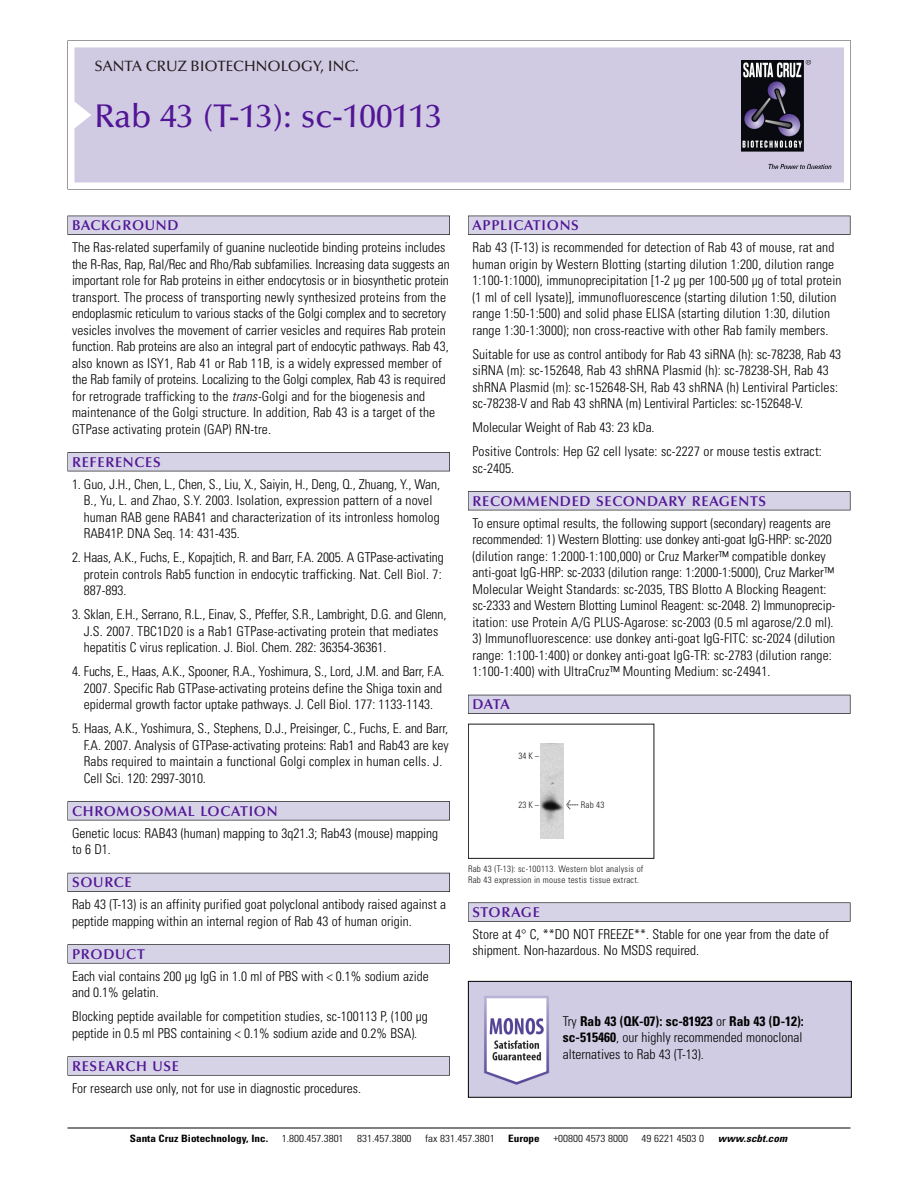
<style>
.page{position:relative;width:918px;height:1188px;background:#fff}
.page>*{position:absolute;margin:0;border:0;box-sizing:border-box;transform-origin:0 0}
.t1{font:500 33px "Optima";color:#511695}
.t2{font:500 15px "Optima";color:#231f20}
.t3{font:600 14.25px "Optima";letter-spacing:.05em;color:#511695}
.t4{font:300 condensed 13.5px/16.5px "Univers";color:#000}
.t5{font:300 condensed 10.2px "Univers";color:#000;scale:1.1 1}
.t6{font:700 condensed 10.2px "Univers";color:#000;scale:1.1 1}
.t7{font:italic 700 condensed 10.2px "Univers";letter-spacing:.005em;color:#000;scale:1.1 1}
.t8{font:9px/10.5px "Univers Condensed Light+FOZEPD";letter-spacing:.025em;color:#191919}
.s1{font-style:italic}
.s2{font-family:"Meta Plus Book Roman+KDNQLH";font-size:10.5px}
.s3{font-weight:700}
</style>
<div class="page">
<svg style="left:68px;top:40px;width:783px;height:149px"></svg>
<div style="left:74px;top:47px;width:770px;height:135px;background:#d1cae3"></div>
<img style="left:741px;top:60px;width:90px;height:108px">
<div style="left:68px;top:216px;width:382px;height:19px;background:#525155"></div>
<div style="left:68px;top:216px;width:381px;height:18px;background:#d7d3e7"></div>
<div style="left:68px;top:452px;width:382px;height:19px;background:#525155"></div>
<div style="left:68px;top:453px;width:381px;height:18px;background:#d7d3e7"></div>
<div style="left:68px;top:801px;width:382px;height:19px;background:#545357"></div>
<div style="left:68px;top:802px;width:381px;height:18px;background:#d7d3e7"></div>
<div style="left:68px;top:873px;width:382px;height:19px;background:#54535a"></div>
<div style="left:68px;top:873px;width:381px;height:18px;background:#d7d3e7"></div>
<svg style="left:68px;top:944px;width:382px;height:20px"></svg>
<div style="left:68px;top:945px;width:381px;height:18px;background:#d7d3e7"></div>
<div style="left:68px;top:1056px;width:382px;height:20px;background:#626263"></div>
<div style="left:68px;top:1057px;width:381px;height:18px;background:#d7d3e7"></div>
<div style="left:468px;top:216px;width:382px;height:19px;background:#525155"></div>
<div style="left:468px;top:216px;width:382px;height:18px;background:#d7d3e7"></div>
<div style="left:468px;top:491px;width:382px;height:19px;background:#525155"></div>
<div style="left:468px;top:492px;width:382px;height:18px;background:#d7d3e7"></div>
<div style="left:468px;top:695px;width:382px;height:19px;background:#525158"></div>
<div style="left:468px;top:695px;width:382px;height:18px;background:#d7d3e7"></div>
<svg style="left:468px;top:902px;width:382px;height:20px"></svg>
<div style="left:468px;top:903px;width:382px;height:18px;background:#d7d3e7"></div>
<hr style="left:68px;top:1128px;width:782px;height:1px;background:#000">
<div style="left:468px;top:724px;width:186px;height:135px;border:1px solid #191919"></div>
<img style="left:540px;top:744px;width:23px;height:95px">
<img style="left:470px;top:983px;width:380px;height:113px">
<div style="left:468px;top:981px;width:384px;height:117px;border:1px solid #000"></div>
<p class="t2" style="left:94px;top:61px;width:266px">SANTA CRUZ BIOTECHNOLOGY, INC.</p>
<h1 class="t1" style="left:94px;top:103px;width:349px">Rab 43 (T-13): sc-100113</h1>
<p class="t3" style="left:72px;top:219px;width:108px">BACKGROUND</p>
<p class="t4" style="left:72px;top:240px;width:379px">The Ras-related superfamily of guanine nucleotide binding proteins includes the R-Ras, Rap, Ral/Rec and Rho/Rab subfamilies. Increasing data suggests an important role for Rab proteins in either endocytosis or in biosynthetic protein transport. The process of transporting newly synthesized proteins from the endoplasmic reticulum to various stacks of the Golgi complex and to secretory vesicles involves the movement of carrier vesicles and requires Rab protein function. Rab proteins are also an integral part of endocytic pathways. Rab 43, also known as ISY1, Rab 41 or Rab 11B, is a widely expressed member of the Rab family of proteins. Localizing to the Golgi complex, Rab 43 is required for retrograde trafficking to the <span class="s1">trans-</span>Golgi and for the biogenesis and maintenance of the Golgi structure. In addition, Rab 43 is a target of the GTPase activating protein (GAP) RN-tre.</p>
<p class="t3" style="left:72px;top:456px;width:90px">REFERENCES</p>
<p class="t4" style="left:84px;top:477px;width:358px;text-indent:-12px">1. Guo, J.H., Chen, L., Chen, S., Liu, X., Saiyin, H., Deng, Q., Zhuang, Y., Wan, B., Yu, L. and Zhao, S.Y. 2003. Isolation, expression pattern of a novel human RAB gene RAB41 and characterization of its intronless homolog RAB41P. DNA Seq. 14: 431-435.</p>
<p class="t4" style="left:84px;top:550px;width:362px;text-indent:-12px">2. Haas, A.K., Fuchs, E., Kopajtich, R. and Barr, F.A. 2005. A GTPase-activating protein controls Rab5 function in endocytic trafficking. Nat. Cell Biol. 7:<br>887-893.</p>
<p class="t4" style="left:84px;top:607px;width:364px;text-indent:-12px">3. Sklan, E.H., Serrano, R.L., Einav, S., Pfeffer, S.R., Lambright, D.G. and Glenn,<br>J.S. 2007. TBC1D20 is a Rab1 GTPase-activating protein that mediates hepatitis C virus replication. J. Biol. Chem. 282: 36354-36361.</p>
<p class="t4" style="left:84px;top:664px;width:362px;text-indent:-12px">4. Fuchs, E., Haas, A.K., Spooner, R.A., Yoshimura, S., Lord, J.M. and Barr, F.A.<br>2007. Specific Rab GTPase-activating proteins define the Shiga toxin and epidermal growth factor uptake pathways. J. Cell Biol. 177: 1133-1143.</p>
<p class="t4" style="left:84px;top:721px;width:367px;text-indent:-12px">5. Haas, A.K., Yoshimura, S., Stephens, D.J., Preisinger, C., Fuchs, E. and Barr, F.A. 2007. Analysis of GTPase-activating proteins: Rab1 and Rab43 are key Rabs required to maintain a functional Golgi complex in human cells. J.<br>Cell Sci. 120: 2997-3010.</p>
<p class="t3" style="left:72px;top:805px;width:207px">CHROMOSOMAL LOCATION</p>
<p class="t4" style="left:72px;top:826px;width:368px">Genetic locus: RAB43 (human) mapping to 3q21.3; Rab43 (mouse) mapping to 6 D1.</p>
<p class="t3" style="left:72px;top:877px;width:61px">SOURCE</p>
<p class="t4" style="left:72px;top:897px;width:376px">Rab 43 (T-13) is an affinity purified goat polyclonal antibody raised against a peptide mapping within an internal region of Rab 43 of human origin.</p>
<p class="t3" style="left:72px;top:948px;width:74px">PRODUCT</p>
<p class="t4" style="left:72px;top:969px;width:358px">Each vial contains 200 µg IgG in 1.0 ml of PBS with &lt; 0.1% sodium azide and 0.1% gelatin.</p>
<p class="t4" style="left:72px;top:1009px;width:357px">Blocking peptide available for competition studies, sc-100113 P, (100 µg peptide in 0.5 ml PBS containing &lt; 0.1% sodium azide and 0.2% BSA).</p>
<p class="t3" style="left:72px;top:1060px;width:109px">RESEARCH USE</p>
<p class="t4" style="left:72px;top:1081px;width:290px">For research use only, not for use in diagnostic procedures.</p>
<p class="t3" style="left:473px;top:219px;width:108px">APPLICATIONS</p>
<p class="t4" style="left:473px;top:240px;width:370px">Rab 43 (T-13) is recommended for detection of Rab 43 of mouse, rat and human origin by Western Blotting (starting dilution 1:200, dilution range 1:100-1:1000), immunoprecipitation [1-2 µg per 100-500 µg of total protein (1 ml of cell lysate)], immunofluorescence (starting dilution 1:50, dilution range 1:50-1:500) and solid phase ELISA (starting dilution 1:30, dilution range 1:30-1:3000); non cross-reactive with other Rab family members.</p>
<p class="t4" style="left:473px;top:347px;width:370px">Suitable for use as control antibody for Rab 43 siRNA (h): sc-78238, Rab 43 siRNA (m): sc-152648, Rab 43 shRNA Plasmid (h): sc-78238-SH, Rab 43 shRNA Plasmid (m): sc-152648-SH, Rab 43 shRNA (h) Lentiviral Particles: sc-78238-V and Rab 43 shRNA (m) Lentiviral Particles: sc-152648-V.</p>
<p class="t4" style="left:473px;top:416px;width:351px;line-height:24px">Molecular Weight of Rab 43: 23 kDa.<br>Positive Controls: Hep G2 cell lysate: sc-2227 or mouse testis extract:</p>
<p class="t4" style="left:473px;top:461px;width:43px">sc-2405.</p>
<p class="t3" style="left:473px;top:495px;width:295px">RECOMMENDED SECONDARY REAGENTS</p>
<p class="t4" style="left:473px;top:516px;width:364px">To ensure optimal results, the following support (secondary) reagents are recommended: 1) Western Blotting: use donkey anti-goat IgG-HRP: sc-2020 (dilution range: 1:2000-1:100,000) or Cruz Marker™ compatible donkey anti-goat IgG-HRP: sc-2033 (dilution range: 1:2000-1:5000), Cruz Marker™ Molecular Weight Standards: sc-2035, TBS Blotto A Blocking Reagent: sc-2333 and Western Blotting Luminol Reagent: sc-2048. 2) Immunoprecip&shy;itation: use Protein A/G PLUS-Agarose: sc-2003 (0.5 ml agarose/2.0 ml).</p>
<p class="t4" style="left:473px;top:631px;width:364px">3) Immunofluorescence: use donkey anti-goat IgG-FITC: sc-2024 (dilution range: 1:100-1:400) or donkey anti-goat IgG-TR: sc-2783 (dilution range:<br>1:100-1:400) with UltraCruz™ Mounting Medium: sc-24941.</p>
<p class="t3" style="left:473px;top:699px;width:39px">DATA</p>
<p class="t8" style="left:518px;top:752px;width:22px">34K–</p>
<p class="t8" style="left:518px;top:800px;width:22px">23K–</p>
<p class="t8" style="left:566px;top:801px;width:40px"><span class="s2">&lt;</span> Rab 43</p>
<p class="t8" style="left:468px;top:865px;width:177px">Rab 43 (T-13): sc-100113. Western blot analysis of<br>Rab 43 expression in mouse testis tissue extract.</p>
<p class="t3" style="left:473px;top:906px;width:69px">STORAGE</p>
<p class="t4" style="left:473px;top:927px;width:358px">Store at 4° C, **DO NOT FREEZE**. Stable for one year from the date of shipment. Non-hazardous. No MSDS required.</p>
<p class="t4" style="left:563px;top:1014px;width:243px;text-align:justify">Try <span class="s3">Rab 43 (QK-07): sc-81923</span> or <span class="s3">Rab 43 (D-12): sc-515460</span>, our highly recommended monoclonal alternatives to Rab 43 (T-13).</p>
<p class="t6" style="left:130px;top:1135px;width:127px">Santa Cruz Biotechnology, Inc.</p>
<p class="t5" style="left:282px;top:1135px;width:58px">1.800.457.3801</p>
<p class="t5" style="left:357px;top:1135px;width:51px">831.457.3800</p>
<p class="t5" style="left:425px;top:1135px;width:65px">fax 831.457.3801</p>
<p class="t6" style="left:508px;top:1135px;width:30px">Europe</p>
<p class="t5" style="left:553px;top:1135px;width:69px">+00800 4573 8000</p>
<p class="t5" style="left:642px;top:1135px;width:58px">49 6221 4503 0</p>
<p class="t7" style="left:718px;top:1135px;width:64px">www.scbt.com</p>
</div>
